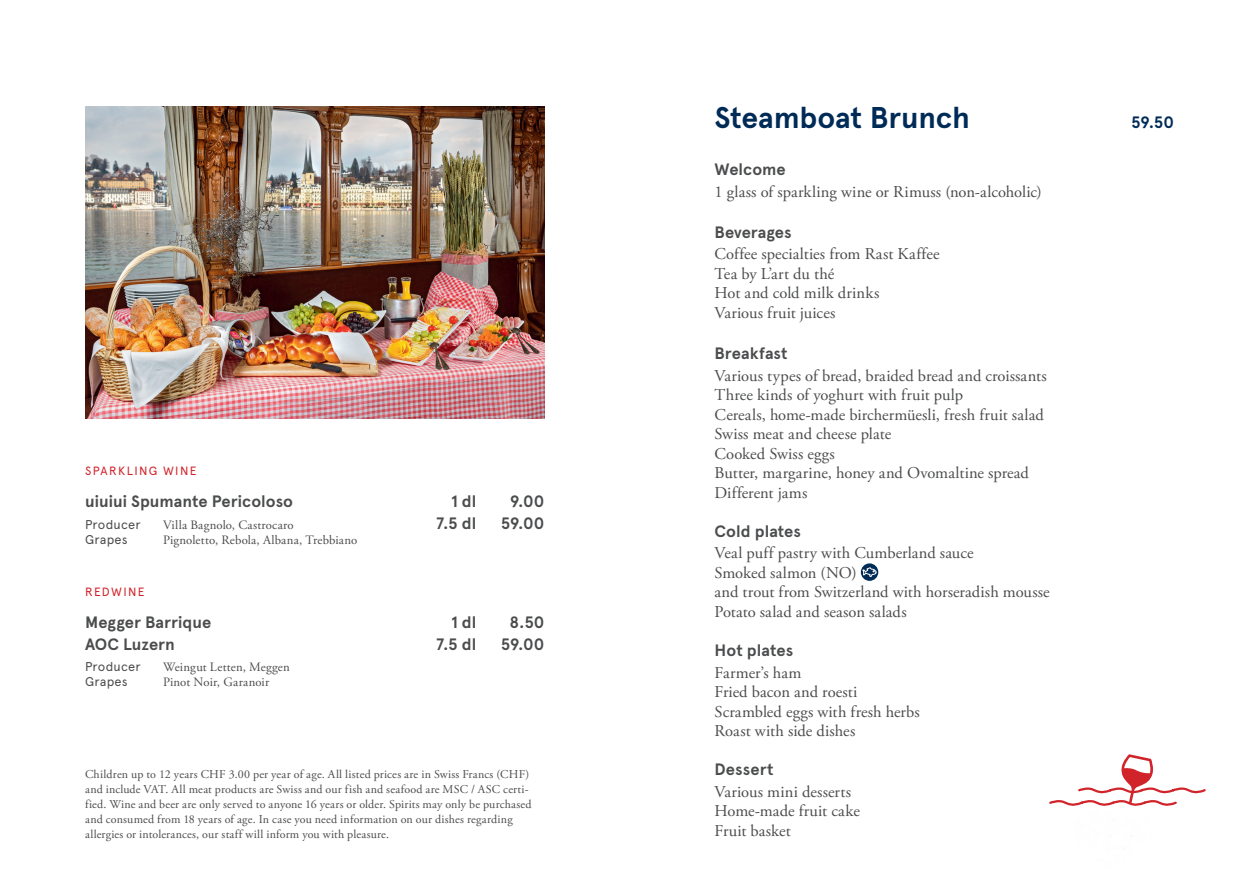
<style>
.page{position:relative;width:1259px;height:893px;background:#fff}
.page>*{position:absolute;margin:0;border:0;box-sizing:border-box;transform-origin:0 0}
.t1{font:700 30px "Apercu Pro";letter-spacing:-.005em;color:#002b57}
.t2{font:16.5px/19.5px "Adobe Garamond Pro";letter-spacing:.005em;color:#4b4c4d}
.t3{font:700 16.5px "Apercu Pro";color:#4b4c4d}
.t4{font:700 16.5px "Apercu Pro";color:#002b57}
.t5{font:12.75px "Adobe Garamond Pro";letter-spacing:.015em;color:#4b4c4d}
.t6{font:12.75px "Apercu Pro";letter-spacing:.015em;color:#4b4c4d}
.t7{font:12px/15px "Adobe Garamond Pro";letter-spacing:.015em;color:#4b4c4d}
.t8{font:12px "Apercu Pro";letter-spacing:.115em;color:#d1232a}
</style>
<div class="page">
<svg style="left:861px;top:563px;width:17px;height:18px"></svg>
<svg style="left:862px;top:567px;width:15px;height:10px"></svg>
<img style="left:85px;top:106px;width:459px;height:313px">
<svg style="left:1049px;top:754px;width:157px;height:83px"></svg>
<p class="t8" style="left:85px;top:462px;width:113px">SPARKLING WINE</p>
<p class="t3" style="left:85px;top:489px;width:209px">uiuiui Spumante Pericoloso</p>
<p class="t3" style="left:451px;top:489px;width:27px">1 dl</p>
<p class="t3" style="left:510px;top:489px;width:36px">9.00</p>
<p class="t6" style="left:85px;top:515px;width:57px">Producer</p>
<p class="t5" style="left:163px;top:517px;width:132px">Villa Bagnolo, Castrocaro</p>
<p class="t3" style="left:436px;top:511px;width:42px">7.5 dl</p>
<p class="t3" style="left:501px;top:511px;width:45px">59.00</p>
<p class="t6" style="left:85px;top:530px;width:44px">Grapes</p>
<p class="t5" style="left:163px;top:532px;width:196px">Pignoletto, Rebola, Albana, Trebbiano</p>
<p class="t8" style="left:85px;top:583px;width:61px">REDWINE</p>
<p class="t3" style="left:85px;top:610px;width:128px">Megger Barrique</p>
<p class="t3" style="left:451px;top:610px;width:27px">1 dl</p>
<p class="t3" style="left:509px;top:610px;width:36px">8.50</p>
<p class="t3" style="left:85px;top:631px;width:91px">AOC Luzern</p>
<p class="t3" style="left:436px;top:631px;width:42px">7.5 dl</p>
<p class="t3" style="left:501px;top:631px;width:45px">59.00</p>
<p class="t6" style="left:85px;top:657px;width:57px">Producer</p>
<p class="t5" style="left:163px;top:660px;width:128px">Weingut Letten, Meggen</p>
<p class="t6" style="left:85px;top:672px;width:44px">Grapes</p>
<p class="t5" style="left:163px;top:675px;width:108px">Pinot Noir, Garanoir</p>
<p class="t7" style="left:85px;top:767px;width:448px">Children up to 12 years CHF 3.00 per year of age. All listed prices are in Swiss Francs (CHF) and include VAT. All meat products are Swiss and our fish and seafood are MSC / ASC certi&shy;fied. Wine and beer are only served to anyone 16 years or older. Spirits may only be purchased and consumed from 18 years of age. In case you need information on our dishes regarding allergies or intolerances, our staff will inform you with pleasure.</p>
<h1 class="t1" style="left:714px;top:94px;width:257px">Steamboat Brunch</h1>
<p class="t4" style="left:1131px;top:109px;width:44px">59.50</p>
<p class="t3" style="left:714px;top:157px;width:73px">Welcome</p>
<p class="t2" style="left:714px;top:182px;width:329px">1 glass of sparkling wine or Rimuss (non-alcoholic)</p>
<p class="t3" style="left:714px;top:220px;width:79px">Beverages</p>
<p class="t2" style="left:714px;top:245px;width:226px">Coffee specialties from Rast Kaffee<br>Tea by L’art du thé<br>Hot and cold milk drinks<br>Various fruit juices</p>
<p class="t3" style="left:714px;top:341px;width:75px">Breakfast</p>
<p class="t2" style="left:714px;top:366px;width:334px">Various types of bread, braided bread and croissants Three kinds of yoghurt with fruit pulp<br>Cereals, home-made birchermüesli, fresh fruit salad Swiss meat and cheese plate<br>Cooked Swiss eggs<br>Butter, margarine, honey and Ovomaltine spread Different jams</p>
<p class="t3" style="left:714px;top:518px;width:88px">Cold plates</p>
<p class="t2" style="left:714px;top:544px;width:337px">Veal puff pastry with Cumberland sauce<br>Smoked salmon (NO)<br>and trout from Switzerland with horseradish mousse Potato salad and season salads</p>
<p class="t3" style="left:714px;top:638px;width:80px">Hot plates</p>
<p class="t2" style="left:714px;top:663px;width:207px">Farmer’s ham<br>Fried bacon and roesti<br>Scrambled eggs with fresh herbs<br>Roast with side dishes</p>
<p class="t3" style="left:714px;top:757px;width:61px">Dessert</p>
<p class="t2" style="left:714px;top:782px;width:147px">Various mini desserts<br>Home-made fruit cake<br>Fruit basket</p>
</div>
